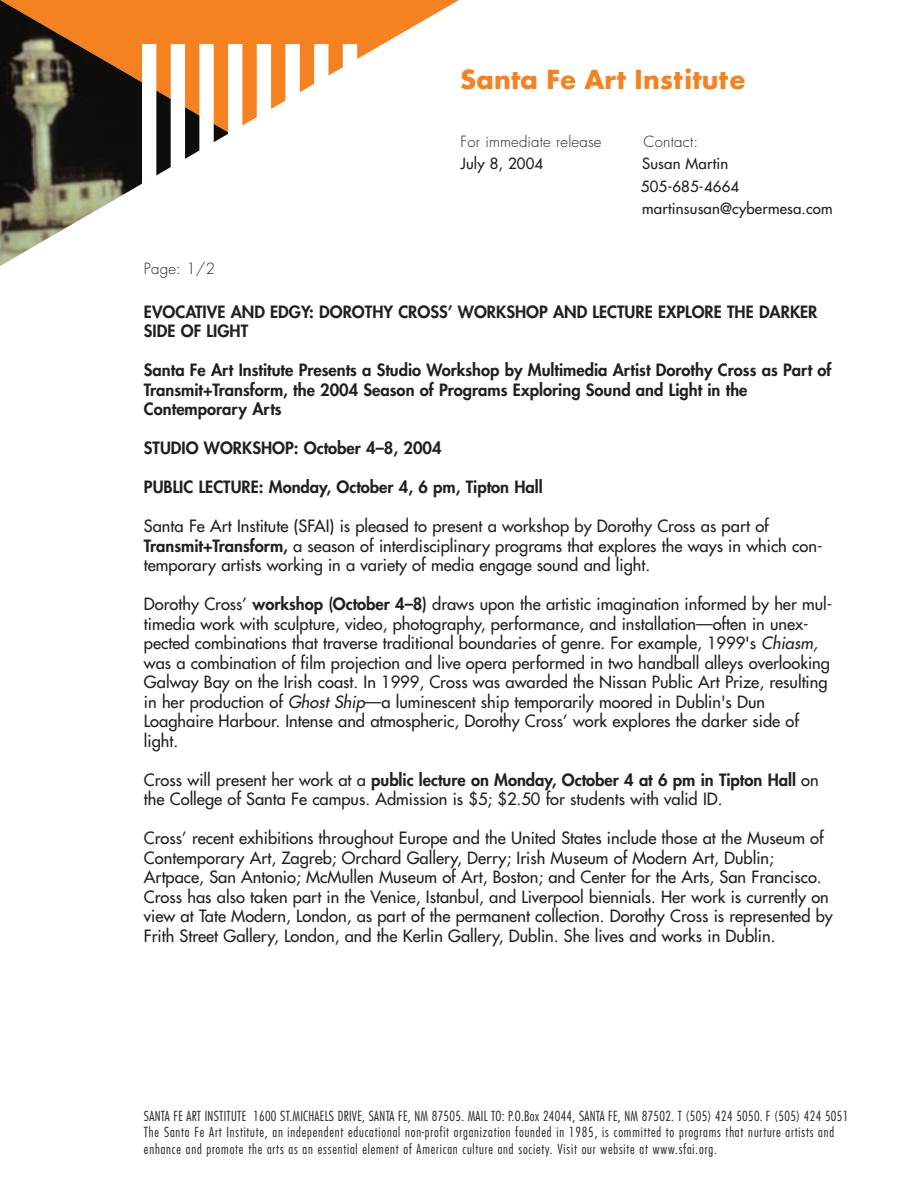
<style>
.page{position:relative;width:918px;height:1188px;background:#fff}
.page>*{position:absolute;margin:0;border:0;box-sizing:border-box;transform-origin:0 0}
.t1{font:700 25.5px "Futura";letter-spacing:.01em;color:#f58220}
.t2{font:16.5px/19.5px "Futura";color:#231f20}
.t3{font:800 16.5px/19.5px "Futura";color:#231f20}
.t4{font:15px/22.5px "Futura";letter-spacing:.01em;color:#231f20}
.t5{font:300 15px "Futura";letter-spacing:.01em;color:#231f20}
.t6{font:300 condensed 13.5px/16.5px "Futura";letter-spacing:.06em;color:#231f20}
.s1{font-weight:800}
.s2{font-style:italic}
</style>
<div class="page">
<svg style="left:230px;top:0;width:229px;height:126px"></svg>
<img style="left:0;top:0;width:230px;height:266px">
<svg style="left:171px;top:45px;width:14px;height:123px"></svg>
<svg style="left:199px;top:45px;width:15px;height:106px"></svg>
<svg style="left:228px;top:45px;width:14px;height:90px"></svg>
<svg style="left:257px;top:45px;width:14px;height:73px"></svg>
<svg style="left:285px;top:45px;width:15px;height:57px"></svg>
<svg style="left:314px;top:45px;width:14px;height:40px"></svg>
<svg style="left:343px;top:45px;width:14px;height:24px"></svg>
<svg style="left:142px;top:45px;width:14px;height:139px"></svg>
<h1 class="t1" style="left:460px;top:68px;width:286px">Santa Fe Art Institute</h1>
<p class="t5" style="left:144px;top:262px;width:73px">Page: 1/2</p>
<p class="t5" style="left:460px;top:134px;width:143px">For immediate release</p>
<p class="t5" style="left:644px;top:134px;width:56px">Contact:</p>
<p class="t4" style="left:460px;top:154px;width:84px">July 8, 2004</p>
<p class="t4" style="left:641px;top:154px;width:193px">Susan Martin<br>505-685-4664 martinsusan@cybermesa.com</p>
<p class="t3" style="left:144px;top:303px;width:675px">EVOCATIVE AND EDGY: DOROTHY CROSS’ WORKSHOP AND LECTURE EXPLORE THE DARKER<br>SIDE OF LIGHT</p>
<p class="t3" style="left:144px;top:361px;width:689px">Santa Fe Art Institute Presents a Studio Workshop by Multimedia Artist Dorothy Cross as Part of<br>Transmit+Transform, the 2004 Season of Programs Exploring Sound and Light in the<br>Contemporary Arts</p>
<p class="t3" style="left:144px;top:439px;width:299px">STUDIO WORKSHOP: October 4–8, 2004</p>
<p class="t3" style="left:144px;top:478px;width:400px">PUBLIC LECTURE: Monday, October 4, 6 pm, Tipton Hall</p>
<p class="t2" style="left:144px;top:517px;width:680px">Santa Fe Art Institute (SFAI) is pleased to present a workshop by Dorothy Cross as part of<br><span class="s1">Transmit+Transform,</span> a season of interdisciplinary programs that explores the ways in which con&shy;temporary artists working in a variety of media engage sound and light.</p>
<p class="t2" style="left:144px;top:595px;width:690px">Dorothy Cross’ <span class="s1">workshop (October 4–8)</span> draws upon the artistic imagination informed by her mul&shy;timedia work with sculpture, video, photography, performance, and installation—often in unex&shy;pected combinations that traverse traditional boundaries of genre. For example, 1999's <span class="s2">Chiasm, </span>was a combination of film projection and live opera performed in two handball alleys overlooking Galway Bay on the Irish coast. In 1999, Cross was awarded the Nissan Public Art Prize, resulting in her production of <span class="s2">Ghost Ship</span>—a luminescent ship temporarily moored in Dublin's Dun Loaghaire Harbour. Intense and atmospheric, Dorothy Cross’ work explores the darker side of light.</p>
<p class="t2" style="left:144px;top:771px;width:676px">Cross will present her work at a <span class="s1">public lecture on Monday, October 4 at 6 pm in Tipton Hall</span> on the College of Santa Fe campus. Admission is $5; $2.50 for students with valid ID.</p>
<p class="t2" style="left:144px;top:829px;width:690px">Cross’ recent exhibitions throughout Europe and the United States include those at the Museum of Contemporary Art, Zagreb; Orchard Gallery, Derry; Irish Museum of Modern Art, Dublin; Artpace, San Antonio; McMullen Museum of Art, Boston; and Center for the Arts, San Francisco.<br>Cross has also taken part in the Venice, Istanbul, and Liverpool biennials. Her work is currently on view at Tate Modern, London, as part of the permanent collection. Dorothy Cross is represented by Frith Street Gallery, London, and the Kerlin Gallery, Dublin. She lives and works in Dublin.</p>
<p class="t6" style="left:144px;top:1108px;width:706px">SANTA FE ART INSTITUTE 1600 ST.MICHAELS DRIVE, SANTA FE, NM 87505. MAIL TO: P.O.Box 24044, SANTA FE, NM 87502. T (505) 424 5050. F (505) 424 5051<br>The Santa Fe Art Institute, an independent educational non-profit organization founded in 1985, is committed to programs that nurture artists and enhance and promote the arts as an essential element of American culture and society. Visit our website at www.sfai.org.</p>
</div>
